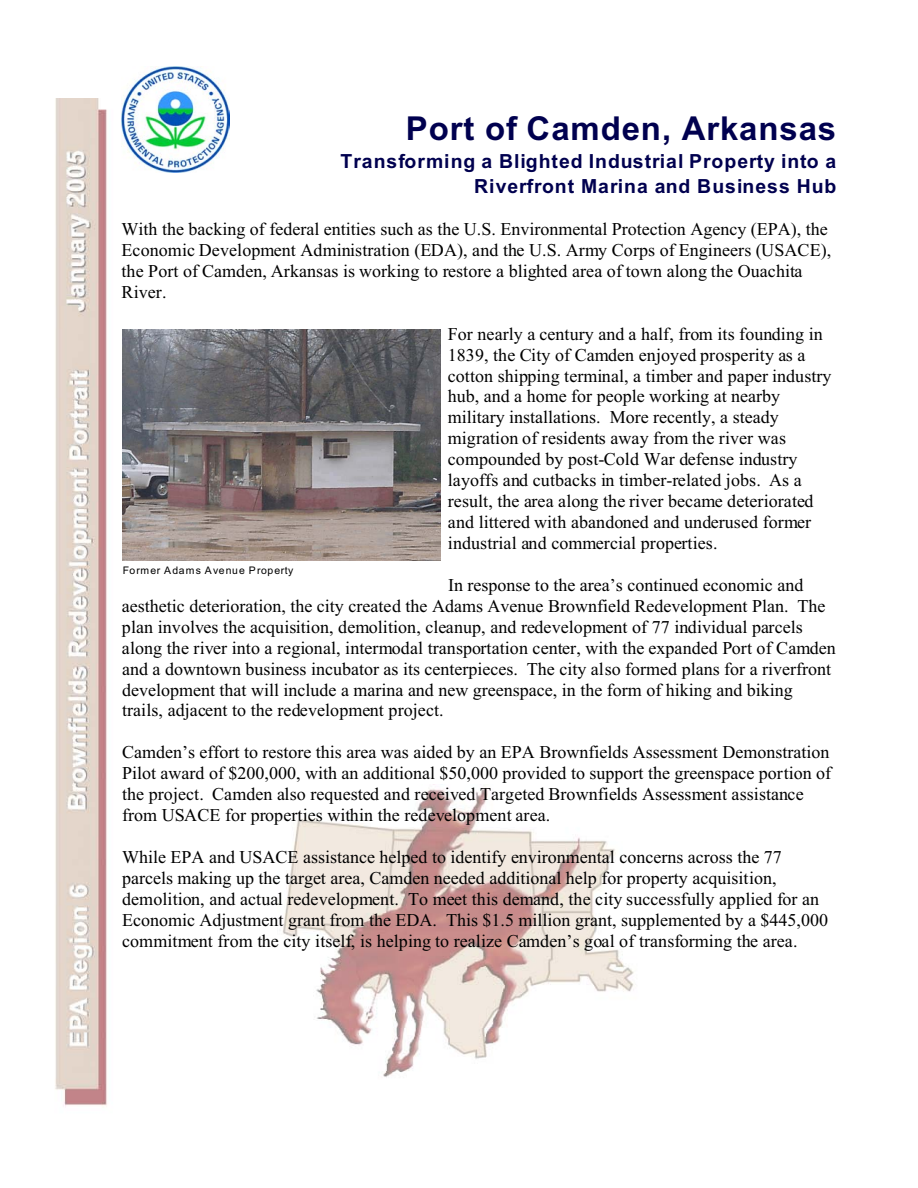
<style>
.page{position:relative;width:918px;height:1188px;background:#fff}
.page>*{position:absolute;margin:0;border:0;box-sizing:border-box;transform-origin:0 0}
.t1{font:700 33px "Arial";letter-spacing:.025em;color:#00004f}
.t2{font:700 19.5px/24.6px "Arial";letter-spacing:.05em;color:#00004f;text-align:right}
.t3{font:18px/21px "Times New Roman";letter-spacing:.005em;color:#000}
.t4{font:10.5px "Arial";letter-spacing:.045em;color:#000}
</style>
<div class="page">
<img style="left:283px;top:784px;width:351px;height:294px">
<img style="left:55px;top:98px;width:99px;height:1009px">
<img style="left:122px;top:66px;width:108px;height:107px">
<img style="left:123px;top:330px;width:318px;height:231px">
<h1 class="t1" style="left:406px;top:116px;width:432px">Port of Camden, Arkansas</h1>
<p class="t2" style="left:340px;top:150px;width:498px">Transforming a Blighted Industrial Property into a<br>Riverfront Marina and Business Hub</p>
<p class="t3" style="left:122px;top:220px;width:711px">With the backing of federal entities such as the U.S. Environmental Protection Agency (EPA), the Economic Development Administration (EDA), and the U.S. Army Corps of Engineers (USACE), the Port of Camden, Arkansas is working to restore a blighted area of town along the Ouachita River.</p>
<p class="t3" style="left:448px;top:325px;width:385px">For nearly a century and a half, from its founding in 1839, the City of Camden enjoyed prosperity as a cotton shipping terminal, a timber and paper industry hub, and a home for people working at nearby military installations. More recently, a steady migration of residents away from the river was compounded by post-Cold War defense industry layoffs and cutbacks in timber-related jobs. As a result, the area along the river became deteriorated and littered with abandoned and underused former industrial and commercial properties.</p>
<p class="t3" style="left:122px;top:576px;width:715px;text-indent:326px">In response to the area’s continued economic and aesthetic deterioration, the city created the Adams Avenue Brownfield Redevelopment Plan. The plan involves the acquisition, demolition, cleanup, and redevelopment of 77 individual parcels along the river into a regional, intermodal transportation center, with the expanded Port of Camden and a downtown business incubator as its centerpieces. The city also formed plans for a riverfront development that will include a marina and new greenspace, in the form of hiking and biking trails, adjacent to the redevelopment project.</p>
<p class="t3" style="left:122px;top:744px;width:711px">Camden’s effort to restore this area was aided by an EPA Brownfields Assessment Demonstration Pilot award of $200,000, with an additional $50,000 provided to support the greenspace portion of the project. Camden also requested and received Targeted Brownfields Assessment assistance from USACE for properties within the redevelopment area.</p>
<p class="t3" style="left:122px;top:848px;width:708px">While EPA and USACE assistance helped to identify environmental concerns across the 77 parcels making up the target area, Camden needed additional help for property acquisition, demolition, and actual redevelopment. To meet this demand, the city successfully applied for an Economic Adjustment grant from the EDA. This $1.5 million grant, supplemented by a $445,000 commitment from the city itself, is helping to realize Camden’s goal of transforming the area.</p>
<p class="t4" style="left:123px;top:566px;width:172px">Former Adams Avenue Property</p>
</div>
